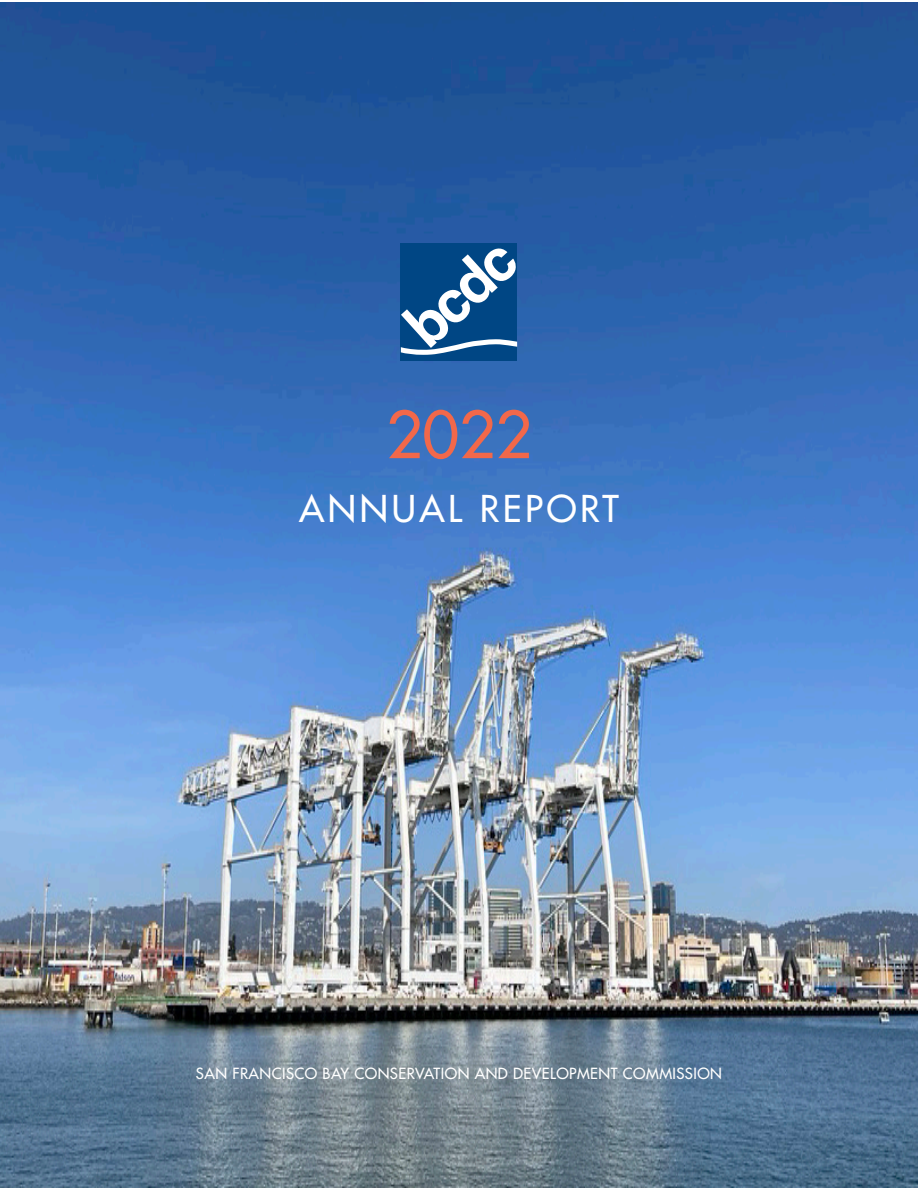
<style>
.page{position:relative;width:918px;height:1188px;background:#fff}
.page>*{position:absolute;margin:0;border:0;box-sizing:border-box;transform-origin:0 0}
.t1{font:500 63px "Futura Std";color:#f2684a}
.t2{font:500 36px "Futura Std";letter-spacing:.1em;color:#fff}
.callout_2_sm{font:500 15px "Futura Std";letter-spacing:.03em;color:#fff}
</style>
<div class="page">
<img style="left:0;top:2px;width:918px;height:1186px">
<div style="left:401px;top:243px;width:116px;height:118px;background:#004684"></div>
<svg style="left:401px;top:246px;width:117px;height:109px"></svg>
<p class="t1" style="left:386px;top:395px;width:147px">2022</p>
<p class="t2" style="left:299px;top:486px;width:321px">ANNUAL REPORT</p>
<p class="callout_2_sm" style="left:196px;top:1064px;width:528px">SAN FRANCISCO BAY CONSERVATION AND DEVELOPMENT COMMISSION</p>
</div>
